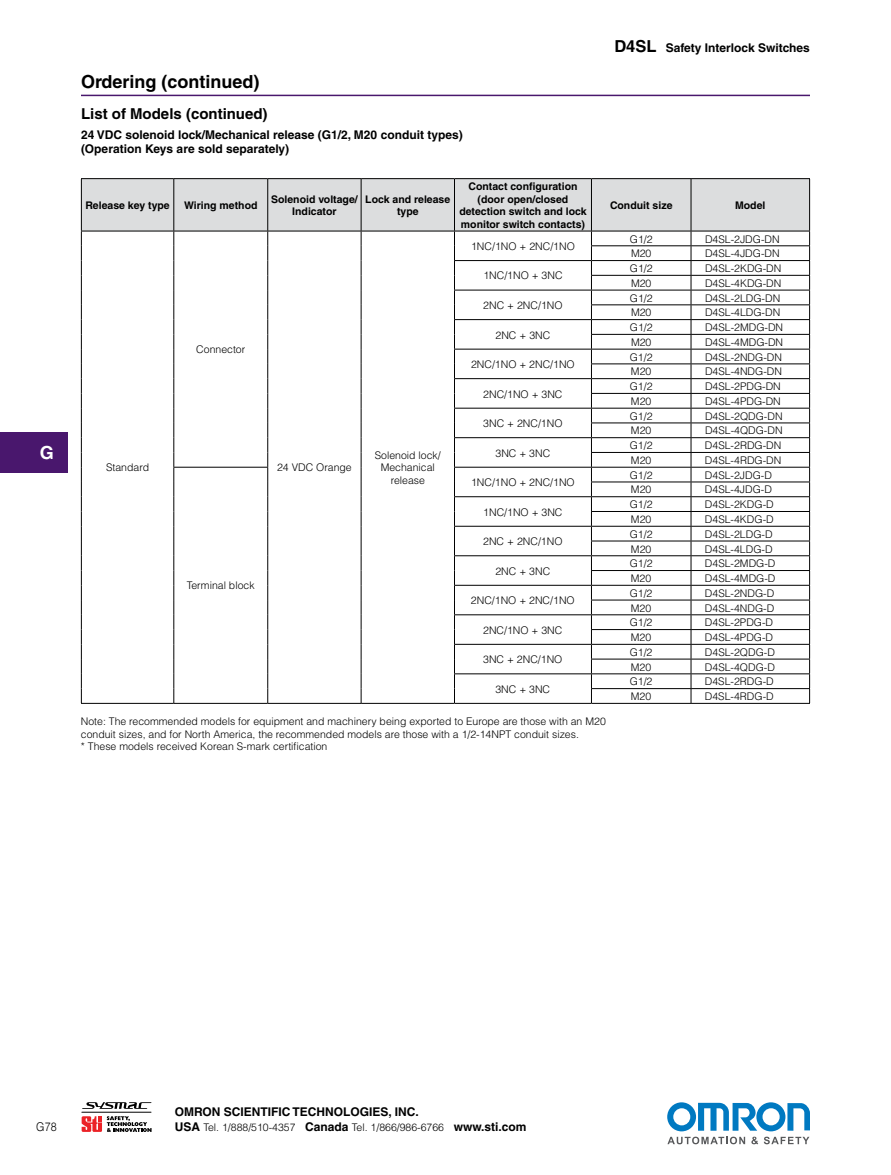
<style>
.page{position:relative;width:891px;height:1175px;background:#fff}
.page>*{position:absolute;margin:0;border:0;box-sizing:border-box;transform-origin:0 0}
.t1{font:700 18px "Helvetica";color:#000}
.t2{font:700 18px "Helvetica";color:#fff}
.t3{font:700 15px "Helvetica";color:#000}
.t4{font:700 12px/14.4px "Helvetica";color:#000}
.t5{font:300 12px "Helvetica";color:#000;scale:.9 1}
.t6{font:300 10.5px/12.6px "Helvetica";color:#000;text-align:center}
.t7{font:700 10.5px/12.6px "Helvetica";color:#000;text-align:center}
.s1{font-size:16.5px}
.s2{font-weight:700;font-size:12px}
</style>
<div class="page">
<div style="left:0;top:432px;width:68px;height:40px;background:#49176d"></div>
<svg style="left:86px;top:1102px;width:66px;height:6px"></svg>
<hr style="left:82px;top:1111px;width:69px;height:1px;background:#000">
<svg style="left:82px;top:1116px;width:70px;height:15px"></svg>
<svg style="left:667px;top:1102px;width:143px;height:42px"></svg>
<hr style="left:81px;top:95px;width:729px;height:1px;background:#49176d">
<hr style="left:81px;top:178px;width:93px;height:1px;background:#000">
<hr style="left:174px;top:178px;width:94px;height:1px;background:#000">
<hr style="left:268px;top:178px;width:93px;height:1px;background:#000">
<hr style="left:361px;top:178px;width:93px;height:1px;background:#000">
<hr style="left:454px;top:178px;width:137px;height:1px;background:#000">
<hr style="left:591px;top:178px;width:100px;height:1px;background:#000">
<hr style="left:691px;top:178px;width:119px;height:1px;background:#000">
<svg style="left:81px;top:179px;width:729px;height:524px"></svg>
<hr style="left:81px;top:703px;width:93px;height:1px;background:#000">
<hr style="left:174px;top:703px;width:94px;height:1px;background:#000">
<hr style="left:268px;top:703px;width:93px;height:1px;background:#000">
<hr style="left:361px;top:703px;width:93px;height:1px;background:#000">
<hr style="left:454px;top:703px;width:137px;height:1px;background:#000">
<hr style="left:591px;top:703px;width:100px;height:1px;background:#000">
<hr style="left:691px;top:703px;width:119px;height:1px;background:#000">
<h1 class="t2" style="left:40px;top:442px;width:16px">G</h1>
<h1 class="t1" style="left:81px;top:71px;width:180px">Ordering (continued)</h1>
<h2 class="t3" style="left:81px;top:105px;width:188px">List of Models (continued)</h2>
<p class="t4" style="left:81px;top:127px;width:383px">24 VDC solenoid lock/Mechanical release (G1/2, M20 conduit types) (Operation Keys are sold separately)</p>
<p class="t7" style="left:85px;top:199px;width:86px">Release key type</p>
<p class="t7" style="left:184px;top:199px;width:75px">Wiring method</p>
<p class="t7" style="left:271px;top:192px;width:88px">Solenoid voltage/<br>Indicator</p>
<p class="t7" style="left:365px;top:192px;width:86px">Lock and release type</p>
<p class="t6" style="left:106px;top:461px;width:44px">Standard</p>
<p class="t6" style="left:196px;top:343px;width:51px">Connector</p>
<p class="t6" style="left:277px;top:461px;width:76px">24 VDC Orange</p>
<p class="t6" style="left:375px;top:448px;width:67px">Solenoid lock/<br>Mechanical release</p>
<p class="t6" style="left:187px;top:579px;width:69px">Terminal block</p>
<p class="t7" style="left:459px;top:180px;width:129px">Contact configuration (door open/closed detection switch and lock monitor switch contacts)</p>
<p class="t6" style="left:471px;top:240px;width:105px">1NC/1NO + 2NC/1NO</p>
<p class="t6" style="left:483px;top:269px;width:81px">1NC/1NO + 3NC</p>
<p class="t6" style="left:483px;top:299px;width:81px">2NC + 2NC/1NO</p>
<p class="t6" style="left:496px;top:328px;width:56px">2NC + 3NC</p>
<p class="t6" style="left:471px;top:358px;width:105px">2NC/1NO + 2NC/1NO</p>
<p class="t6" style="left:483px;top:387px;width:81px">2NC/1NO + 3NC</p>
<p class="t6" style="left:483px;top:417px;width:81px">3NC + 2NC/1NO</p>
<p class="t6" style="left:496px;top:446px;width:56px">3NC + 3NC</p>
<p class="t6" style="left:471px;top:476px;width:105px">1NC/1NO + 2NC/1NO</p>
<p class="t6" style="left:483px;top:505px;width:81px">1NC/1NO + 3NC</p>
<p class="t6" style="left:483px;top:535px;width:81px">2NC + 2NC/1NO</p>
<p class="t6" style="left:495px;top:564px;width:56px">2NC + 3NC</p>
<p class="t6" style="left:471px;top:594px;width:105px">2NC/1NO + 2NC/1NO</p>
<p class="t6" style="left:483px;top:623px;width:81px">2NC/1NO + 3NC</p>
<p class="t6" style="left:483px;top:653px;width:81px">3NC + 2NC/1NO</p>
<p class="t6" style="left:495px;top:682px;width:56px">3NC + 3NC</p>
<p class="t4" style="left:614px;top:40px;width:197px"><span class="s1">D4SL</span> Safety Interlock Switches</p>
<p class="t7" style="left:610px;top:199px;width:64px">Conduit size</p>
<p class="t7" style="left:735px;top:199px;width:32px">Model</p>
<p class="t6" style="left:630px;top:232px;width:24px">G1/2</p>
<p class="t6" style="left:705px;top:232px;width:76px">D4SL-2JDG-DN</p>
<p class="t6" style="left:631px;top:247px;width:22px">M20</p>
<p class="t6" style="left:705px;top:247px;width:76px">D4SL-4JDG-DN</p>
<p class="t6" style="left:630px;top:262px;width:24px">G1/2</p>
<p class="t6" style="left:705px;top:262px;width:78px">D4SL-2KDG-DN</p>
<p class="t6" style="left:631px;top:276px;width:22px">M20</p>
<p class="t6" style="left:705px;top:276px;width:78px">D4SL-4KDG-DN</p>
<p class="t6" style="left:630px;top:291px;width:24px">G1/2</p>
<p class="t6" style="left:705px;top:291px;width:77px">D4SL-2LDG-DN</p>
<p class="t6" style="left:631px;top:306px;width:22px">M20</p>
<p class="t6" style="left:705px;top:306px;width:77px">D4SL-4LDG-DN</p>
<p class="t6" style="left:630px;top:321px;width:24px">G1/2</p>
<p class="t6" style="left:705px;top:321px;width:80px">D4SL-2MDG-DN</p>
<p class="t6" style="left:631px;top:335px;width:22px">M20</p>
<p class="t6" style="left:705px;top:335px;width:80px">D4SL-4MDG-DN</p>
<p class="t6" style="left:630px;top:350px;width:24px">G1/2</p>
<p class="t6" style="left:705px;top:350px;width:78px">D4SL-2NDG-DN</p>
<p class="t6" style="left:631px;top:365px;width:22px">M20</p>
<p class="t6" style="left:705px;top:365px;width:78px">D4SL-4NDG-DN</p>
<p class="t6" style="left:630px;top:380px;width:24px">G1/2</p>
<p class="t6" style="left:705px;top:380px;width:77px">D4SL-2PDG-DN</p>
<p class="t6" style="left:631px;top:394px;width:22px">M20</p>
<p class="t6" style="left:705px;top:394px;width:77px">D4SL-4PDG-DN</p>
<p class="t6" style="left:630px;top:409px;width:24px">G1/2</p>
<p class="t6" style="left:705px;top:409px;width:79px">D4SL-2QDG-DN</p>
<p class="t6" style="left:631px;top:424px;width:22px">M20</p>
<p class="t6" style="left:705px;top:424px;width:79px">D4SL-4QDG-DN</p>
<p class="t6" style="left:630px;top:439px;width:24px">G1/2</p>
<p class="t6" style="left:705px;top:439px;width:78px">D4SL-2RDG-DN</p>
<p class="t6" style="left:631px;top:453px;width:22px">M20</p>
<p class="t6" style="left:705px;top:453px;width:78px">D4SL-4RDG-DN</p>
<p class="t6" style="left:630px;top:468px;width:24px">G1/2</p>
<p class="t6" style="left:705px;top:468px;width:69px">D4SL-2JDG-D</p>
<p class="t6" style="left:631px;top:483px;width:22px">M20</p>
<p class="t6" style="left:705px;top:483px;width:69px">D4SL-4JDG-D</p>
<p class="t6" style="left:630px;top:498px;width:24px">G1/2</p>
<p class="t6" style="left:705px;top:498px;width:70px">D4SL-2KDG-D</p>
<p class="t6" style="left:631px;top:512px;width:22px">M20</p>
<p class="t6" style="left:705px;top:512px;width:70px">D4SL-4KDG-D</p>
<p class="t6" style="left:630px;top:527px;width:24px">G1/2</p>
<p class="t6" style="left:705px;top:527px;width:69px">D4SL-2LDG-D</p>
<p class="t6" style="left:631px;top:542px;width:22px">M20</p>
<p class="t6" style="left:705px;top:542px;width:69px">D4SL-4LDG-D</p>
<p class="t6" style="left:630px;top:557px;width:24px">G1/2</p>
<p class="t6" style="left:705px;top:557px;width:72px">D4SL-2MDG-D</p>
<p class="t6" style="left:631px;top:571px;width:22px">M20</p>
<p class="t6" style="left:705px;top:571px;width:72px">D4SL-4MDG-D</p>
<p class="t6" style="left:630px;top:586px;width:24px">G1/2</p>
<p class="t6" style="left:705px;top:586px;width:71px">D4SL-2NDG-D</p>
<p class="t6" style="left:631px;top:601px;width:22px">M20</p>
<p class="t6" style="left:705px;top:601px;width:71px">D4SL-4NDG-D</p>
<p class="t6" style="left:630px;top:616px;width:24px">G1/2</p>
<p class="t6" style="left:705px;top:616px;width:70px">D4SL-2PDG-D</p>
<p class="t6" style="left:631px;top:630px;width:22px">M20</p>
<p class="t6" style="left:705px;top:630px;width:70px">D4SL-4PDG-D</p>
<p class="t6" style="left:630px;top:645px;width:24px">G1/2</p>
<p class="t6" style="left:705px;top:645px;width:72px">D4SL-2QDG-D</p>
<p class="t6" style="left:631px;top:660px;width:22px">M20</p>
<p class="t6" style="left:705px;top:660px;width:72px">D4SL-4QDG-D</p>
<p class="t6" style="left:630px;top:675px;width:24px">G1/2</p>
<p class="t6" style="left:705px;top:675px;width:70px">D4SL-2RDG-D</p>
<p class="t6" style="left:631px;top:689px;width:22px">M20</p>
<p class="t6" style="left:705px;top:689px;width:70px">D4SL-4RDG-D</p>
<p class="t6" style="left:81px;top:715px;width:526px;text-align:left">Note: The recommended models for equipment and machinery being exported to Europe are those with an M20 conduit sizes, and for North America, the recommended models are those with a 1/2-14NPT conduit sizes.<br>* These models received Korean S-mark certification</p>
<p class="t4" style="left:175px;top:1104px;width:246px">Omron Scientific Technologies, Inc.</p>
<p class="t5" style="left:36px;top:1119px;width:24px">G78</p>
<p class="t6" style="left:175px;top:1121px;width:353px"><span class="s2">USA</span> Tel. 1/888/510-4357 <span class="s2">Canada</span> Tel. 1/866/986-6766 <span class="s2">www.sti.com</span></p>
</div>
